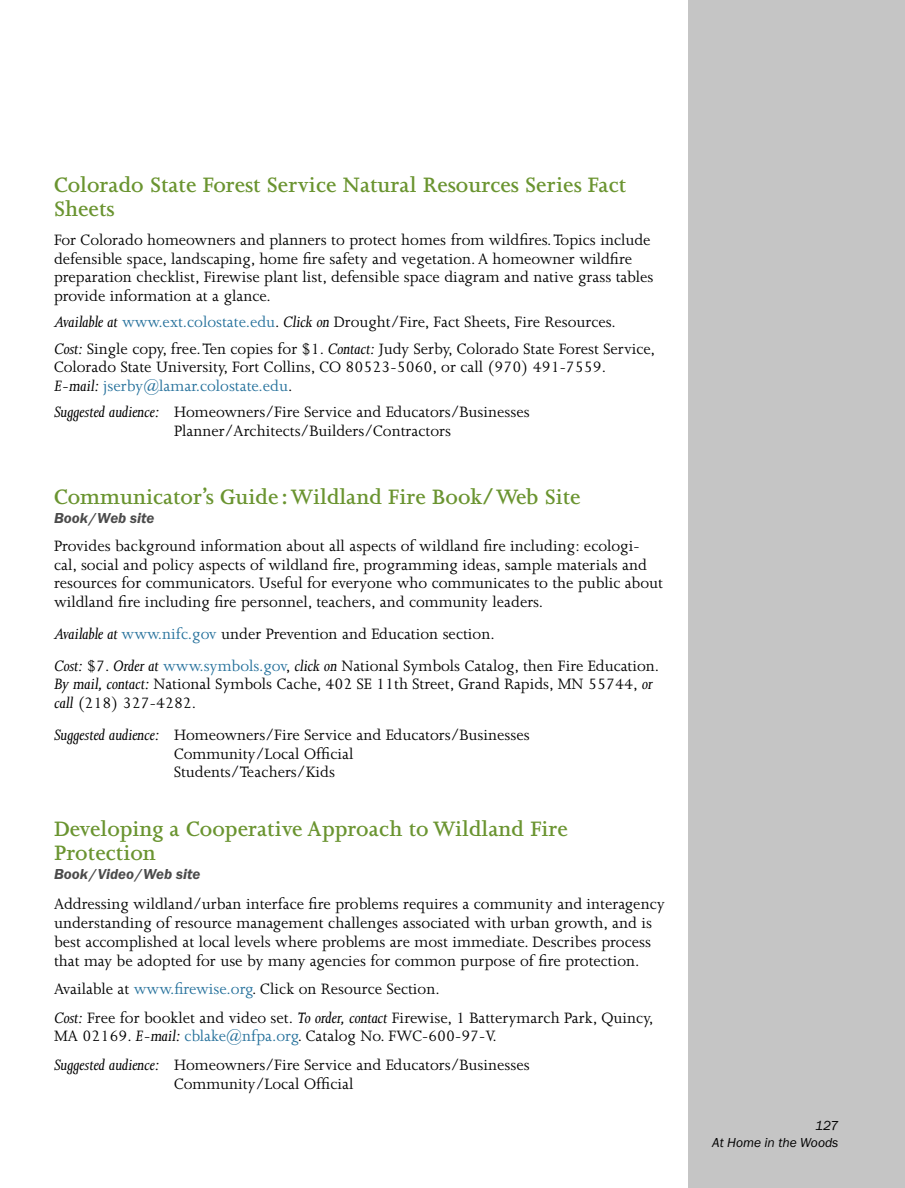
<style>
.page{position:relative;width:905px;height:1188px;background:#fff}
.page>*{position:absolute;margin:0;border:0;box-sizing:border-box;transform-origin:0 0}
.t1{font:600 24px/24px "Joanna";color:#6a9430}
.t2{font:17.25px/18.8px "Joanna";color:#000}
.t3{font:15px "Franklin Got T Dem Ita";color:#4b4b4b}
.t4{font:13.5px/17.1px "Franklin Got T Boo Ita";color:#000;text-align:right}
.s1{font-style:italic}
.s2{color:#24709b}
</style>
<div class="page">
<div style="left:688px;top:0;width:216px;height:1188px;background:#c5c5c5"></div>
<h1 class="t1" style="left:54px;top:175px;width:574px">Colorado State Forest Service Natural Resources Se ries Fact<br>Sheets</h1>
<p class="t2" style="left:54px;top:232px;width:601px">For Colorado homeowners and planners to protect homes from wildfires. Topics include defensible space, landscaping, home fire safety and vegetation. A homeowner wildfire prep a ra tion checklist, Firewise plant list, defensible space diagram and native grass tables provide information at a glance.</p>
<p class="t2" style="left:54px;top:311px;width:603px;line-height:26.2px"><span class="s1">Available at</span> <span class="s2">www.ext.colostate.edu</span>. <span class="s1">Click on</span> Drought/Fire, Fact Sheets, Fire Resources.<br><span class="s1">Cost:</span> Single copy, free. Ten copies for $1. <span class="s1">Contact:</span> Judy Serby, Colorado State Forest Service,</p>
<p class="t2" style="left:54px;top:359px;width:553px">Colorado State University, Fort Collins, CO 80523-5060, or call (970) 491-7559.<br><span class="s1">E-mail:</span> <span class="s2">jserby@lamar.colostate.edu</span>.</p>
<p class="t2" style="left:174px;top:404px;width:357px;text-indent:-120px"><span class="s1">Suggested audience:</span> Homeowners/Fire Service and Educators/Businesses<br>Planner/Architects/Builders/Contractors</p>
<h1 class="t1" style="left:54px;top:487px;width:528px">Communicator’s Guide : Wildland Fire Book/Web Site</h1>
<p class="t3" style="left:54px;top:513px;width:102px">Book/Web site</p>
<p class="t2" style="left:54px;top:538px;width:610px">Provides background information about all aspects of wildland fire including: ecologi&shy;cal, social and policy aspects of wildland fire, programming ideas, sample materials and resources for communicators. Useful for everyone who communicates to the public about wildland fire including fire personnel, teachers, and community leaders.</p>
<p class="t2" style="left:54px;top:619px;width:606px;line-height:31.8px"><span class="s1">Available at</span> <span class="s2">www.nifc.gov</span> under Prevention and Education section.<br><span class="s1">Cost:</span> $7. <span class="s1">Order at</span> <span class="s2">www.symbols.gov</span>, <span class="s1">click on</span> National Symbols Catalog, then Fire Ed u ca tion.</p>
<p class="t2" style="left:54px;top:676px;width:601px"><span class="s1">By mail, contact:</span> National Symbols Cache, 402 SE 11th Street, Grand Rapids, MN 55744, <span class="s1">or call</span> (218) 327-4282.</p>
<p class="t2" style="left:174px;top:727px;width:357px;text-indent:-120px"><span class="s1">Suggested audience:</span> Homeowners/Fire Service and Educators/Businesses<br>Community/Local Official<br>Students/Teachers/Kids</p>
<h1 class="t1" style="left:54px;top:819px;width:515px">Developing a Cooperative Approach to Wildland Fire<br>Protection</h1>
<p class="t3" style="left:54px;top:868px;width:148px">Book/Video/Web site</p>
<p class="t2" style="left:54px;top:896px;width:612px">Addressing wildland/urban interface fire problems requires a community and interagency understanding of resource management challenges associated with urban growth, and is best accomplished at local levels where problems are most immediate. Describes process that may be adopted for use by many agencies for common purpose of fire protection.</p>
<p class="t2" style="left:54px;top:976px;width:601px;line-height:28.5px">Available at <span class="s2">www.firewise.org</span>. Click on Resource Section.<br><span class="s1">Cost:</span> Free for booklet and video set. <span class="s1">To order, contact</span> Firewise, 1 Batterymarch Park, Quincy,</p>
<p class="t2" style="left:54px;top:1024px;width:477px;line-height:28.5px">MA 02169. <span class="s1">E-mail:</span> <span class="s2">cblake@nfpa.org</span>. Catalog No. FWC-600-97-V.<br><span class="s1">Suggested audience:</span> Homeowners/Fire Service and Educators/Businesses</p>
<p class="t2" style="left:174px;top:1076px;width:181px">Community/Local Official</p>
<p class="t4" style="left:712px;top:1118px;width:128px">127<br>At Home in the Woods</p>
</div>
